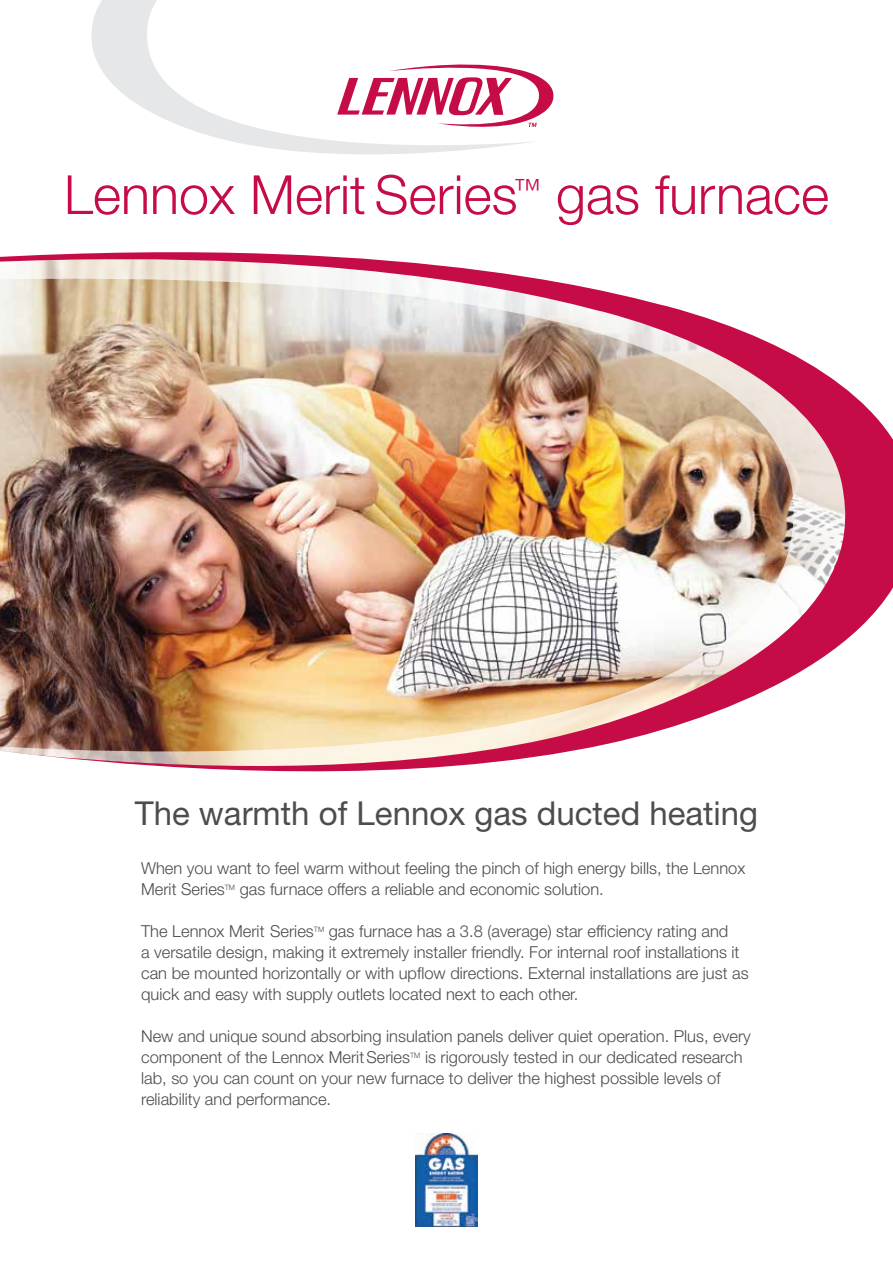
<style>
.page{position:relative;width:893px;height:1263px;background:#fff}
.page>*{position:absolute;margin:0;border:0;box-sizing:border-box;transform-origin:0 0}
.t1{font:300 54px "Helvetica Neue LT Std";color:#c60c46}
.t2{font:33px "Helvetica Neue LT Std";color:#4d4d4f}
.t3{font:300 16.5px/21px "Helvetica Neue LT Std";color:#4d4d4f}
</style>
<div class="page">
<svg style="left:91px;top:0;width:463px;height:155px"></svg>
<svg style="left:337px;top:65px;width:216px;height:62px"></svg>
<img style="left:415px;top:1134px;width:63px;height:92px">
<img style="left:0;top:252px;width:893px;height:520px">
<h1 class="t1" style="left:64px;top:162px;width:767px">Lennox Merit Series<sup>™</sup> gas furnace</h1>
<h2 class="t2" style="left:135px;top:794px;width:625px">The warmth of Lennox gas ducted heating</h2>
<p class="t3" style="left:141px;top:857px;width:606px">When you want to feel warm without feeling the pinch of high energy bills, the Lennox<br>Merit Series<sup>TM</sup> gas furnace offers a reliable and economic solution.</p>
<p class="t3" style="left:141px;top:920px;width:609px">The Lennox Merit Series<sup>TM</sup> gas furnace has a 3.8 (average) star efficiency rating and<br>a versatile design, making it extremely installer friendly. For internal roof installations it can be mounted horizontally or with upflow directions. External installations are just as quick and easy with supply outlets located next to each other.</p>
<p class="t3" style="left:141px;top:1025px;width:611px">New and unique sound absorbing insulation panels deliver quiet operation. Plus, every component of the Lennox MeritSeries<sup>TM</sup> is rigorously tested in our dedicated research lab, so you can count on your new furnace to deliver the highest possible levels of reliability and performance.</p>
</div>
